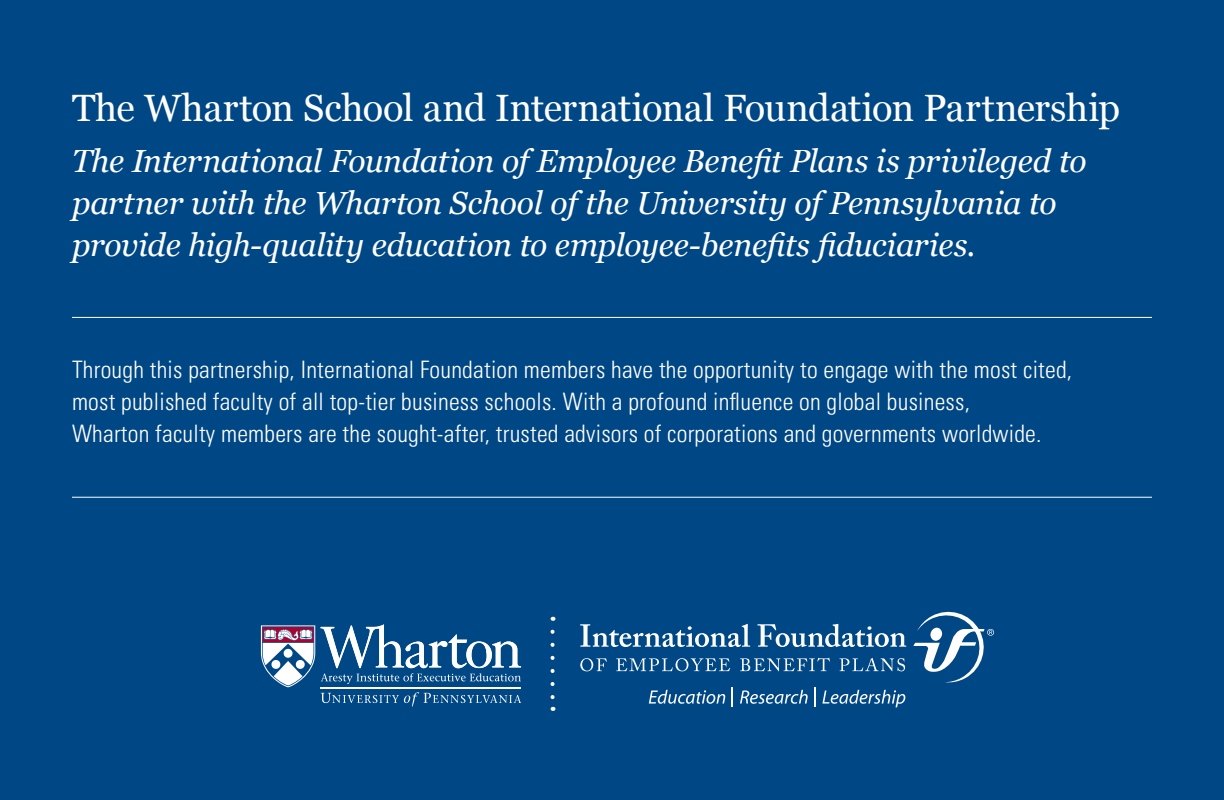
<style>
.page{position:relative;width:1224px;height:800px;background:#fff}
.page>*{position:absolute;margin:0;border:0;box-sizing:border-box;transform-origin:0 0}
.t1{font:38px "Georgia";letter-spacing:-.01em;color:#fff}
.t2{font:italic 32px/42px "Georgia";letter-spacing:-.01em;color:#fff}
.t3{font:300 condensed 24px/32px "Univers LT Pro";letter-spacing:.01em;color:#fff}
</style>
<div class="page">
<div style="left:0;top:0;width:1224px;height:799px;background:#004785"></div>
<hr style="left:72px;top:317px;width:1080px;height:1px;background:#fff">
<hr style="left:72px;top:496px;width:1080px;height:1px;background:#fff">
<svg style="left:913px;top:611px;width:81px;height:71px"></svg>
<svg style="left:580px;top:623px;width:170px;height:23px"></svg>
<svg style="left:758px;top:623px;width:148px;height:23px"></svg>
<svg style="left:580px;top:658px;width:27px;height:13px"></svg>
<svg style="left:616px;top:658px;width:114px;height:13px"></svg>
<svg style="left:740px;top:657px;width:90px;height:14px"></svg>
<svg style="left:840px;top:657px;width:65px;height:14px"></svg>
<svg style="left:649px;top:689px;width:76px;height:14px"></svg>
<svg style="left:732px;top:687px;width:1px;height:19px"></svg>
<svg style="left:740px;top:689px;width:68px;height:14px"></svg>
<svg style="left:814px;top:687px;width:1px;height:19px"></svg>
<svg style="left:822px;top:689px;width:83px;height:18px"></svg>
<svg style="left:551px;top:631px;width:4px;height:79px"></svg>
<svg style="left:261px;top:625px;width:54px;height:62px"></svg>
<hr style="left:321px;top:687px;width:200px;height:1px;background:#fff">
<svg style="left:321px;top:692px;width:200px;height:14px"></svg>
<svg style="left:321px;top:624px;width:200px;height:59px"></svg>
<h1 class="t1" style="left:72px;top:80px;width:1050px">The Wharton School and International Foundation Partnership</h1>
<h2 class="t2" style="left:72px;top:138px;width:1016px">The International Foundation of Employee Benefit Plans is privileged to partner with the Wharton School of the University of Pennsylvania to provide high-quality education to employee-benefits fiduciaries.</h2>
<p class="t3" style="left:72px;top:352px;width:1002px">Through this partnership, International Foundation members have the opportunity to engage with the most cited, most published faculty of all top-tier business schools. With a profound influence on global business,<br>Wharton faculty members are the sought-after, trusted advisors of corporations and governments worldwide.</p>
</div>
